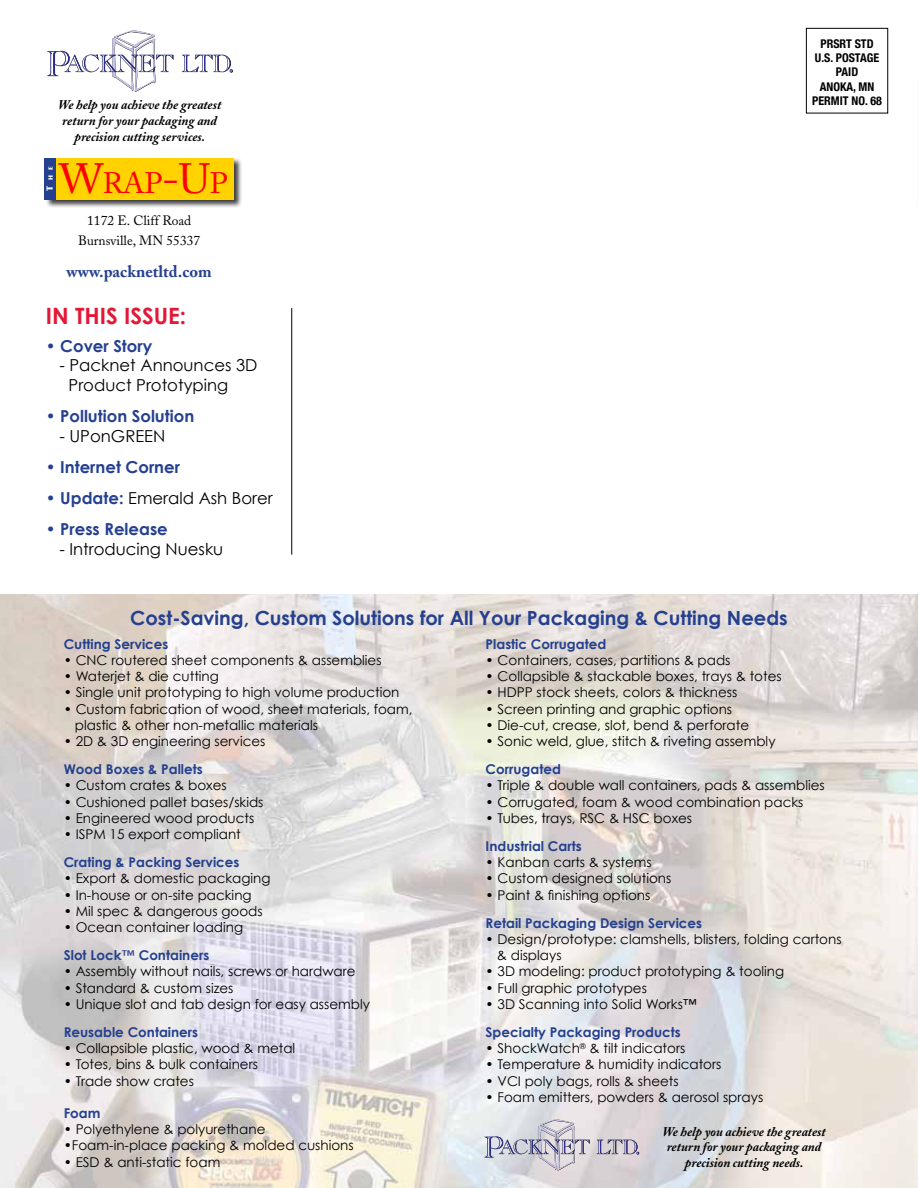
<style>
.page{position:relative;width:918px;height:1188px;background:#fff}
.page>*{position:absolute;margin:0;border:0;box-sizing:border-box;transform-origin:0 0}
.t1{font:29.4px "Adobe Caslon";color:#f00}
.t2{font:700 22.5px "Century Gothic";color:#e31837}
.t3{font:700 19.5px "Century Gothic";color:#25408f}
.t4{font:16.5px/19.8px "Century Gothic";color:#000}
.t5{font:700 16.5px "Century Gothic";color:#25408f}
.t6{font:700 16.5px "Adobe Caslon";color:#25408f}
.t7{font:13.5px/16.2px "Century Gothic";color:#000}
.t8{font:700 13.5px "Century Gothic";color:#25408f}
.t9{font:13.5px/19.8px "Adobe Caslon";color:#000;text-align:center}
.t10{font:italic 700 13.2px/15.8px "Adobe Caslon";color:#000;text-align:center}
.t11{font:700 condensed 12px/14.4px "Helvetica Neue";color:#000;text-align:center}
.t12{font:900 8.55px "Optima";color:#fff}
.t13{font:900 6px "Optima";color:#fff}
.s1{font-size:42.15px}
.s2{font-weight:700;color:#25408f}
</style>
<div class="page">
<hr style="left:917px;top:70px;width:1px;height:145px;background:#fafafa">
<img style="left:0;top:594px;width:918px;height:594px">
<svg style="left:485px;top:1118px;width:105px;height:52px;background:#cac9d3"></svg>
<svg style="left:597px;top:1140px;width:42px;height:15px"></svg>
<div style="left:45px;top:157px;width:197px;height:51px;background:#000;opacity:.75"></div>
<div style="left:45px;top:158px;width:189px;height:41px;background:#ffd200"></div>
<div style="left:45px;top:158px;width:11px;height:41px;background:#25408f"></div>
<svg style="left:47px;top:29px;width:127px;height:63px"></svg>
<svg style="left:182px;top:55px;width:51px;height:18px"></svg>
<div style="left:806px;top:28px;width:82px;height:85px;border:1px solid #000"></div>
<hr style="left:291px;top:308px;width:1px;height:247px;background:#000">
<p class="t10" style="left:58px;top:98px;width:165px">We help you achieve the greatest return for your packaging and precision cutting services.</p>
<h1 class="t1" style="left:59px;top:166px;width:170px"><span class="s1">W</span>rap<span class="s1">-U</span>p</h1>
<p class="t13" style="left:47px;top:180px;width:16px;rotate:-90deg">h e</p>
<p class="t12" style="left:45px;top:191px;width:7px;rotate:-90deg">T</p>
<p class="t9" style="left:78px;top:211px;width:124px">1172 E. Cliff Road<br>Burnsville, MN 55337</p>
<p class="t6" style="left:67px;top:261px;width:147px">www.packnetltd.com</p>
<h2 class="t2" style="left:46px;top:302px;width:142px">IN THIS ISSUE:</h2>
<p class="t5" style="left:46px;top:335px;width:108px">• Cover Story</p>
<p class="t4" style="left:69px;top:355px;width:190px;text-indent:-9px">- Packnet Announces 3D<br>Product Prototyping</p>
<p class="t5" style="left:46px;top:406px;width:150px">• Pollution Solution</p>
<p class="t4" style="left:59px;top:426px;width:107px">- UPonGREEN</p>
<p class="t5" style="left:46px;top:457px;width:136px">• Internet Corner</p>
<p class="t4" style="left:46px;top:488px;width:229px"><span class="s2">• Update:</span> Emerald Ash Borer</p>
<p class="t5" style="left:46px;top:519px;width:124px">• Press Release</p>
<p class="t4" style="left:59px;top:539px;width:165px">- Introducing Nuesku</p>
<h3 class="t3" style="left:130px;top:605px;width:659px">Cost-Saving, Custom Solutions for All Your Packaging &amp; Cutting Needs</h3>
<p class="t11" style="left:812px;top:36px;width:71px">PRSRT STD<br>U.S. POSTAGE<br>PAID<br>ANOKA, MN<br>PERMIT NO. 68</p>
<p class="t8" style="left:64px;top:635px;width:106px">Cutting Services</p>
<p class="t7" style="left:64px;top:652px;width:319px">• CNC routered sheet components &amp; assemblies</p>
<p class="t7" style="left:64px;top:668px;width:157px">• Waterjet &amp; die cutting</p>
<p class="t7" style="left:64px;top:684px;width:337px">• Single unit prototyping to high volume production</p>
<p class="t7" style="left:75px;top:700px;width:339px;text-indent:-11px">• Custom fabrication of wood, sheet materials, foam, plastic &amp; other non-metallic materials</p>
<p class="t7" style="left:64px;top:733px;width:203px">• 2D &amp; 3D engineering services</p>
<p class="t8" style="left:64px;top:761px;width:141px">Wood Boxes &amp; Pallets</p>
<p class="t7" style="left:64px;top:777px;width:165px">• Custom crates &amp; boxes</p>
<p class="t7" style="left:64px;top:793px;width:201px">• Cushioned pallet bases/skids</p>
<p class="t7" style="left:64px;top:810px;width:192px">• Engineered wood products</p>
<p class="t7" style="left:64px;top:826px;width:179px">• ISPM 15 export compliant</p>
<p class="t8" style="left:64px;top:854px;width:177px">Crating &amp; Packing Services</p>
<p class="t7" style="left:64px;top:870px;width:208px">• Export &amp; domestic packaging</p>
<p class="t7" style="left:64px;top:886px;width:189px">• In-house or on-site packing</p>
<p class="t7" style="left:64px;top:903px;width:200px">• Mil spec &amp; dangerous goods</p>
<p class="t7" style="left:64px;top:919px;width:181px">• Ocean container loading</p>
<p class="t8" style="left:64px;top:947px;width:147px">Slot Lock™ Containers</p>
<p class="t7" style="left:64px;top:963px;width:293px">• Assembly without nails, screws or hardware</p>
<p class="t7" style="left:64px;top:979px;width:171px">• Standard &amp; custom sizes</p>
<p class="t7" style="left:64px;top:996px;width:308px">• Unique slot and tab design for easy assembly</p>
<p class="t8" style="left:64px;top:1024px;width:136px">Reusable Containers</p>
<p class="t7" style="left:64px;top:1040px;width:233px">• Collapsible plastic, wood &amp; metal</p>
<p class="t7" style="left:64px;top:1056px;width:196px">• Totes, bins &amp; bulk containers</p>
<p class="t7" style="left:64px;top:1072px;width:132px">• Trade show crates</p>
<p class="t8" style="left:64px;top:1105px;width:38px">Foam</p>
<p class="t7" style="left:64px;top:1121px;width:203px">• Polyethylene &amp; polyurethane</p>
<p class="t7" style="left:64px;top:1137px;width:292px">•Foam-in-place packing &amp; molded cushions</p>
<p class="t7" style="left:64px;top:1153px;width:158px">• ESD &amp; anti-static foam</p>
<p class="t8" style="left:486px;top:635px;width:122px">Plastic Corrugated</p>
<p class="t7" style="left:486px;top:652px;width:246px">• Containers, cases, partitions &amp; pads</p>
<p class="t7" style="left:486px;top:668px;width:298px">• Collapsible &amp; stackable boxes, trays &amp; totes</p>
<p class="t7" style="left:486px;top:684px;width:253px">• HDPP stock sheets, colors &amp; thickness</p>
<p class="t7" style="left:486px;top:700px;width:248px">• Screen printing and graphic options</p>
<p class="t7" style="left:486px;top:717px;width:265px">• Die-cut, crease, slot, bend &amp; perforate</p>
<p class="t7" style="left:486px;top:733px;width:291px">• Sonic weld, glue, stitch &amp; riveting assembly</p>
<p class="t8" style="left:486px;top:761px;width:77px">Corrugated</p>
<p class="t7" style="left:486px;top:777px;width:341px">• Triple &amp; double wall containers, pads &amp; assemblies</p>
<p class="t7" style="left:486px;top:793px;width:319px">• Corrugated, foam &amp; wood combination packs</p>
<p class="t7" style="left:486px;top:810px;width:208px">• Tubes, trays, RSC &amp; HSC boxes</p>
<p class="t8" style="left:486px;top:838px;width:98px">Industrial Carts</p>
<p class="t7" style="left:486px;top:854px;width:168px">• Kanban carts &amp; systems</p>
<p class="t7" style="left:486px;top:870px;width:187px">• Custom designed solutions</p>
<p class="t7" style="left:486px;top:886px;width:166px">• Paint &amp; finishing options</p>
<p class="t8" style="left:486px;top:914px;width:218px">Retail Packaging Design Services</p>
<p class="t7" style="left:497px;top:931px;width:346px;text-indent:-11px">• Design/prototype: clamshells, blisters, folding cartons &amp; displays</p>
<p class="t7" style="left:486px;top:963px;width:300px">• 3D modeling: product prototyping &amp; tooling</p>
<p class="t7" style="left:486px;top:979px;width:163px">• Full graphic prototypes</p>
<p class="t7" style="left:486px;top:996px;width:212px">• 3D Scanning into Solid Works™</p>
<p class="t8" style="left:486px;top:1024px;width:197px">Specialty Packaging Products</p>
<p class="t7" style="left:486px;top:1040px;width:201px">• ShockWatch<sup>®</sup> &amp; tilt indicators</p>
<p class="t7" style="left:486px;top:1056px;width:237px">• Temperature &amp; humidity indicators</p>
<p class="t7" style="left:486px;top:1072px;width:195px">• VCI poly bags, rolls &amp; sheets</p>
<p class="t7" style="left:486px;top:1089px;width:279px">• Foam emitters, powders &amp; aerosol sprays</p>
<p class="t10" style="left:662px;top:1124px;width:165px">We help you achieve the greatest return for your packaging and precision cutting needs.</p>
</div>
